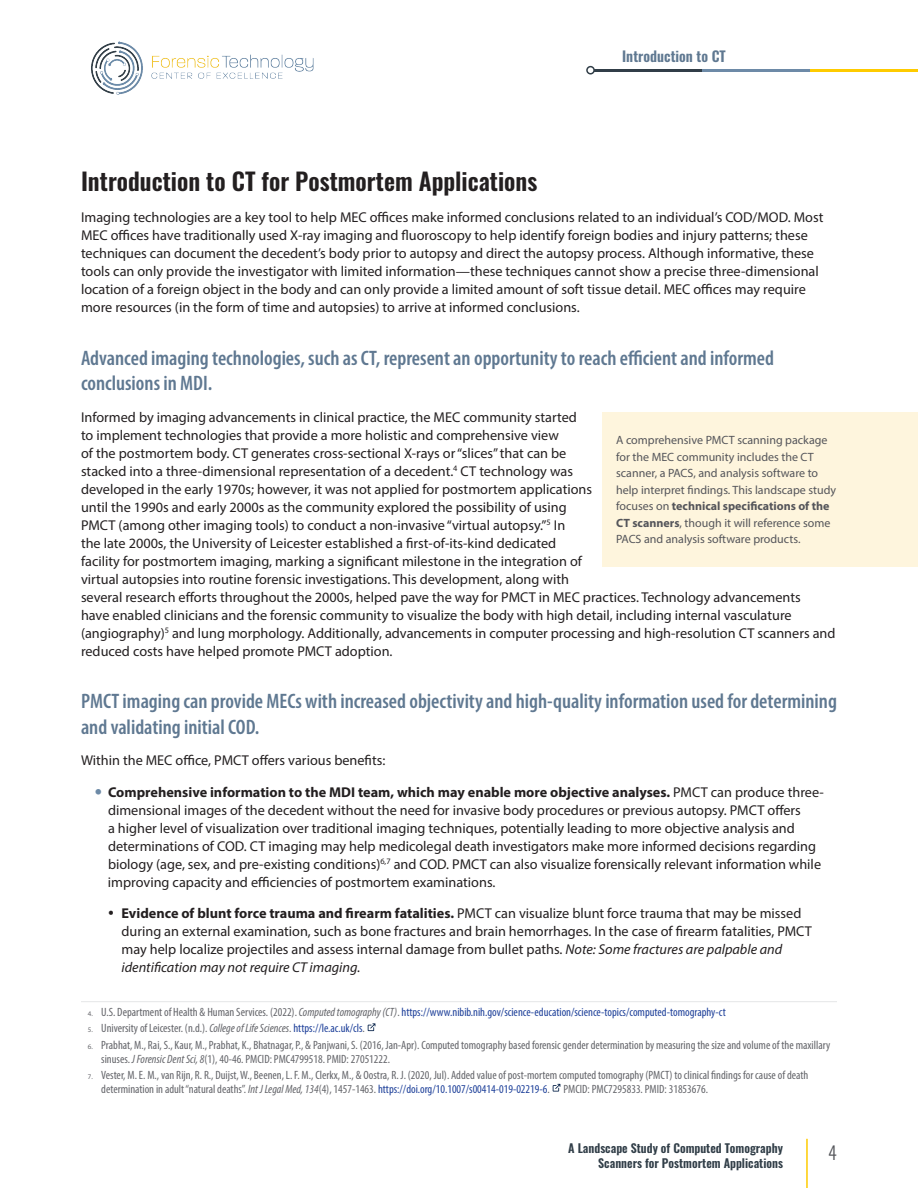
<style>
.page{position:relative;width:918px;height:1188px;background:#fff}
.page>*{position:absolute;margin:0;border:0;box-sizing:border-box;transform-origin:0 0}
.t1{font:600 24px "Oswald";color:#231f20}
.t2{font:600 condensed 21px/25.5px "Myriad Pro";color:#5f7891}
.t3{font:300 18px "Oswald";color:#54555a}
.t4{font:14.25px/18px "Myriad Pro";color:#231f20}
.t5{font:600 14.25px "Oswald";color:#5f7891}
.t6{font:condensed 12px/13.5px "Myriad Pro";color:#64656a}
.t7{font:12px/16.5px "Myriad Pro";color:#54555a}
.t8{font:condensed 12px "Myriad Pro";color:#1f419a}
.t9{font:600 12px/14.4px "Oswald";color:#313e48;text-align:right}
.s1{font-weight:700}
.s2{font-style:italic}
.s3{font-stretch:normal;font-size:7.05px;color:#64656a}
.s4{color:#64656a}
.s5{font-style:italic;color:#64656a}
.s6{font-stretch:normal;font-size:7.05px}
.s7{color:#1f419a}
</style>
<div class="page">
<img style="left:91px;top:41px;width:223px;height:54px">
<hr style="left:594px;top:69px;width:108px;height:2px;background:#313e48">
<hr style="left:702px;top:69px;width:108px;height:2px;background:#6d8aa7">
<hr style="left:810px;top:69px;width:108px;height:2px;background:#fecb00">
<div style="left:586px;top:66px;width:9px;height:9px;border:2px solid #313e48;border-radius:50%"></div>
<hr style="left:806px;top:1139px;width:2px;height:49px;background:#fecb00">
<div style="left:603px;top:412px;width:315px;height:154px;background:#fef5dd"></div>
<hr style="left:81px;top:1001px;width:756px;height:1px;background:#e5e6e7">
<svg style="left:368px;top:1023px;width:7px;height:8px"></svg>
<svg style="left:553px;top:1084px;width:7px;height:8px"></svg>
<p class="t5" style="left:622px;top:49px;width:105px">Introduction to CT</p>
<h2 class="t1" style="left:81px;top:168px;width:458px">Introduction to CT for Postmortem Applications</h2>
<p class="t4" style="left:81px;top:208px;width:744px">Imaging technologies are a key tool to help MEC offices make informed conclusions related to an individual’s COD/MOD. Most MEC offices have traditionally used X-ray imaging and fluoroscopy to help identify foreign bodies and injury patterns; these techniques can document the decedent’s body prior to autopsy and direct the autopsy process. Although informative, these tools can only provide the investigator with limited information—these techniques cannot show a precise three-dimensional location of a foreign object in the body and can only provide a limited amount of soft tissue detail. MEC offices may require more resources (in the form of time and autopsies) to arrive at informed conclusions.</p>
<h3 class="t2" style="left:81px;top:345px;width:695px">Advanced imaging technologies, such as CT, represent an opportunity to reach efficient and informed conclusions in MDI.</h3>
<p class="t4" style="left:81px;top:408px;width:756px">Informed by imaging advancements in clinical practice, the MEC community started<br>to implement technologies that provide a more holistic and comprehensive view<br>of the postmortem body. CT generates cross-sectional X-rays or “slices” that can be<br>stacked into a three-dimensional representation of a decedent.<sup>4</sup> CT technology was<br>developed in the early 1970s; however, it was not applied for postmortem applications<br>until the 1990s and early 2000s as the community explored the possibility of using<br>PMCT (among other imaging tools) to conduct a non-invasive “virtual autopsy.”<sup>5</sup> In<br>the late 2000s, the University of Leicester established a first-of-its-kind dedicated<br>facility for postmortem imaging, marking a significant milestone in the integration of<br>virtual autopsies into routine forensic investigations. This development, along with<br>several research efforts throughout the 2000s, helped pave the way for PMCT in MEC practices. Technology advancements<br>have enabled clinicians and the forensic community to visualize the body with high detail, including internal vasculature (angiography)<sup>5</sup> and lung morphology. Additionally, advancements in computer processing and high-resolution CT scanners and reduced costs have helped promote PMCT adoption.</p>
<h3 class="t2" style="left:81px;top:688px;width:757px">PMCT imaging can provide MECs with increased objectivity and high-quality information used for determining and validating initial COD.</h3>
<p class="t4" style="left:81px;top:751px;width:306px">Within the MEC office, PMCT offers various benefits:</p>
<p class="t4" style="left:108px;top:783px;width:718px"><span class="s1">Comprehensive information to the MDI team, which may enable more objective analyses.</span> PMCT can produce three&shy;dimensional images of the decedent without the need for invasive body procedures or previous autopsy. PMCT offers<br>a higher level of visualization over traditional imaging techniques, potentially leading to more objective analysis and determinations of COD. CT imaging may help medicolegal death investigators make more informed decisions regarding biology (age, sex, and pre-existing conditions)<sup>6,7</sup> and COD. PMCT can also visualize forensically relevant information while improving capacity and efficiencies of postmortem examinations.</p>
<p class="t4" style="left:121px;top:904px;width:692px;text-indent:-13px">• <span class="s1">Evidence of blunt force trauma and firearm fatalities.</span> PMCT can visualize blunt force trauma that may be missed during an external examination, such as bone fractures and brain hemorrhages. In the case of firearm fatalities, PMCT may help localize projectiles and assess internal damage from bullet paths. <span class="s2">Note: Some fractures are palpable and identification may not require CT imaging.</span></p>
<p class="t7" style="left:616px;top:432px;width:222px">A comprehensive PMCT scanning package for the MEC community includes the CT scanner, a PACS, and analysis software to help interpret findings. This landscape study focuses on <span class="s1">technical specifications of the CT scanners</span>, though it will reference some PACS and analysis software products.</p>
<p class="t8" style="left:88px;top:1004px;width:640px"><span class="s3">4.</span> <span class="s4">U.S. Department of Health &amp; Human Services. (2022).</span> <span class="s5">Computed tomography (CT)</span><span class="s4">.</span> https://www.nibib.nih.gov/science-education/science-topics/computed-tomography-ct</p>
<p class="t6" style="left:88px;top:1021px;width:279px"><span class="s6">5.</span> University of Leicester. (n.d.). <span class="s2">College of Life Sciences</span>. <span class="s7">https://le.ac.uk/cls</span>.</p>
<p class="t6" style="left:101px;top:1038px;width:730px;text-indent:-14px"><span class="s6">6.</span> Prabhat, M., Rai, S., Kaur, M., Prabhat, K., Bhatnagar, P., &amp; Panjwani, S. (2016, Jan-Apr). Computed tomography based forensic gender determination by measuring the size and volume of the maxillary sinuses. <span class="s2">J Forensic Dent Sci, 8</span>(1), 40-46. PMCID: PMC4799518. PMID: 27051222.</p>
<p class="t6" style="left:101px;top:1068px;width:709px;text-indent:-14px"><span class="s6">7.</span> Vester, M. E. M., van Rijn, R. R., Duijst, W., Beenen, L. F. M., Clerkx, M., &amp; Oostra, R. J. (2020, Jul). Added value of post-mortem computed tomography (PMCT) to clinical findings for cause of death determination in adult “natural deaths”. <span class="s2">Int J Legal Med, 134</span>(4), 1457-1463. <span class="s7">https://doi.org/10.1007/s00414-019-02219-6</span>. PMCID: PMC7295833. PMID: 31853676.</p>
<p class="t9" style="left:568px;top:1142px;width:216px">A Landscape Study of Computed Tomography<br>Scanners for Postmortem Applications</p>
<p class="t3" style="left:828px;top:1137px;width:10px">4</p>
</div>
